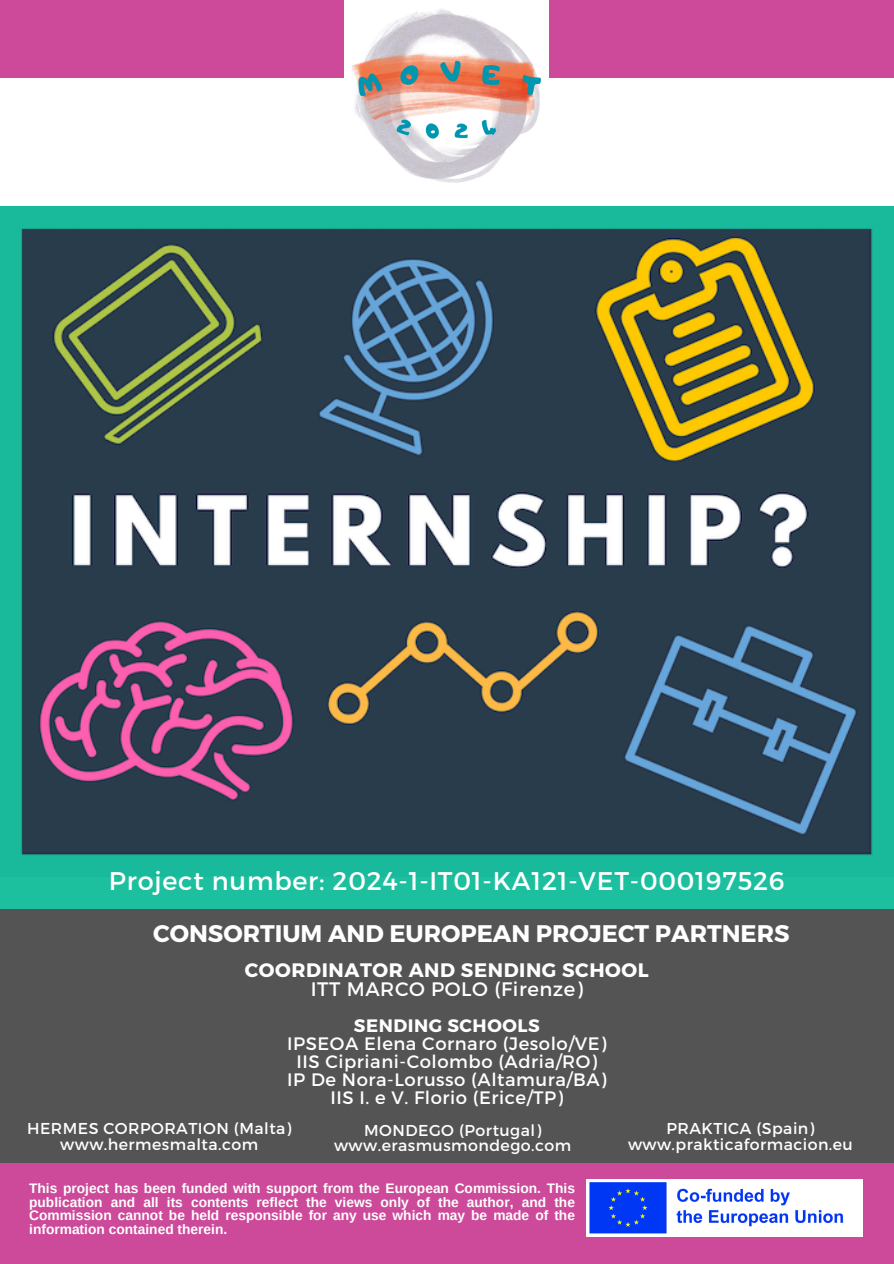
<style>
.page{position:relative;width:894px;height:1264px;background:#fff}
.page>*{position:absolute;margin:0;border:0;box-sizing:border-box;transform-origin:0 0}
.t1{font:25.5px "Montserrat";letter-spacing:.03em;color:#fff}
.t2{font:700 24px "Montserrat";color:#fff}
.t3{font:700 19.5px/19.2px "Montserrat";letter-spacing:.03em;color:#fff;text-align:center}
.t4{font:18px/18px "Montserrat";letter-spacing:.03em;color:#fff;text-align:center}
.t5{font:15.75px/15.8px "Montserrat";letter-spacing:.03em;color:#fff;text-align:center}
.t6{font:700 13.8px/13.5px "Arimo";color:#fff;text-align:justify}
.s1{font-weight:400}
.s2{font-weight:700}
</style>
<div class="page">
<div style="left:0;top:886px;width:893px;height:364px;background:#545454"></div>
<div style="left:0;top:873px;width:893px;height:36px;background:#1cbf9e"></div>
<div style="left:0;top:0;width:893px;height:78px;background:#cd499a"></div>
<div style="left:0;top:1163px;width:893px;height:100px;background:#cd499a"></div>
<img style="left:586px;top:1179px;width:276px;height:57px">
<img style="left:345px;top:0;width:203px;height:183px">
<img style="left:0;top:207px;width:893px;height:666px">
<h3 class="t1" style="left:109px;top:864px;width:677px">Project number: 2024-1-IT01-KA121-VET-000197526</h3>
<p class="t2" style="left:153px;top:917px;width:638px">CONSORTIUM AND EUROPEAN PROJECT PARTNERS</p>
<p class="t3" style="left:245px;top:959px;width:405px">COORDINATOR AND SENDING SCHOOL<br><span class="s1">ITT MARCO POLO (Firenze)</span></p>
<p class="t4" style="left:287px;top:1015px;width:320px"><span class="s2">SENDING SCHOOLS<br></span>IPSEOA Elena Cornaro (Jesolo/VE)<br>IIS Cipriani-Colombo (Adria/RO)<br>IP De Nora-Lorusso (Altamura/BA)<br>IIS I. e V. Florio (Erice/TP)</p>
<h2 class="t5" style="left:27px;top:1119px;width:265px">HERMES CORPORATION (Malta) www.hermesmalta.com</h2>
<h1 class="t6" style="left:29px;top:1181px;width:547px">This project has been funded with support from the European Commission. This publication and all its contents reflect the views only of the author, and the Commission cannot be held responsible for any use which may be made of the information contained therein.</h1>
<h3 class="t5" style="left:627px;top:1119px;width:226px">PRAKTICA (Spain) www.prakticaformacion.eu</h3>
<h4 class="t5" style="left:334px;top:1121px;width:238px">MONDEGO (Portugal) www.erasmusmondego.com</h4>
</div>
